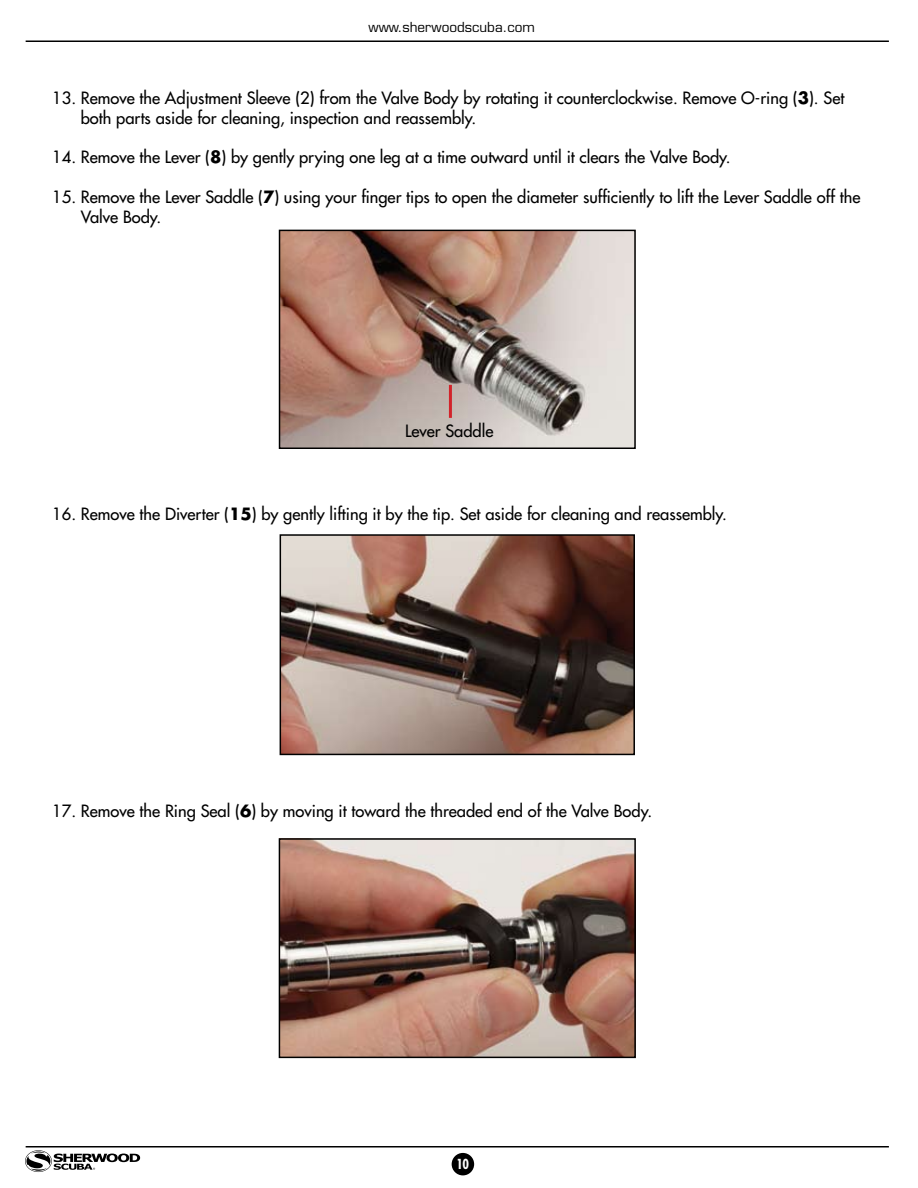
<style>
.page{position:relative;width:918px;height:1188px;background:#fff}
.page>*{position:absolute;margin:0;border:0;box-sizing:border-box;transform-origin:0 0}
.t1{font:16.5px/19.8px "Futura";color:#000}
.t2{font:13.5px "Eurostile";color:#000}
.t3{font:700 condensed 13.5px "Futura";color:#fff}
.s1{font-weight:700}
</style>
<div class="page">
<div style="left:452px;top:1153px;width:22px;height:22px;background:#000;border-radius:50%"></div>
<hr style="left:26px;top:40px;width:863px;height:2px;background:#000">
<hr style="left:26px;top:1146px;width:863px;height:2px;background:#000">
<svg style="left:26px;top:1150px;width:114px;height:22px"></svg>
<img style="left:283px;top:537px;width:349px;height:215px">
<div style="left:280px;top:534px;width:355px;height:221px;border:2px solid #000"></div>
<img style="left:282px;top:841px;width:351px;height:214px">
<div style="left:279px;top:838px;width:357px;height:220px;border:2px solid #000"></div>
<img style="left:282px;top:233px;width:351px;height:213px">
<div style="left:279px;top:230px;width:357px;height:219px;border:2px solid #000"></div>
<hr style="left:449px;top:385px;width:3px;height:33px;background:#d2232a">
<p class="t2" style="left:369px;top:19px;width:168px">www.sherwoodscuba.com</p>
<p class="t1" style="left:81px;top:88px;width:765px;text-indent:-28px">13. Remove the Adjustment Sleeve (2) from the Valve Body by rotating it counterclockwise. Remove O-ring (<span class="s1">3</span>). Set both parts aside for cleaning, inspection and reassembly.</p>
<p class="t1" style="left:52px;top:147px;width:680px">14. Remove the Lever (<span class="s1">8</span>) by gently prying one leg at a time outward until it clears the Valve Body.</p>
<p class="t1" style="left:81px;top:187px;width:781px;text-indent:-28px">15. Remove the Lever Saddle (<span class="s1">7</span>) using your finger tips to open the diameter sufficiently to lift the Lever Saddle off the<br>Valve Body.</p>
<p class="t1" style="left:405px;top:421px;width:90px">Lever Saddle</p>
<p class="t1" style="left:52px;top:504px;width:676px">16. Remove the Diverter (<span class="s1">15</span>) by gently lifting it by the tip. Set aside for cleaning and reassembly.</p>
<p class="t1" style="left:52px;top:801px;width:601px">17. Remove the Ring Seal (<span class="s1">6</span>) by moving it toward the threaded end of the Valve Body.</p>
<p class="t3" style="left:457px;top:1155px;width:14px">10</p>
</div>
